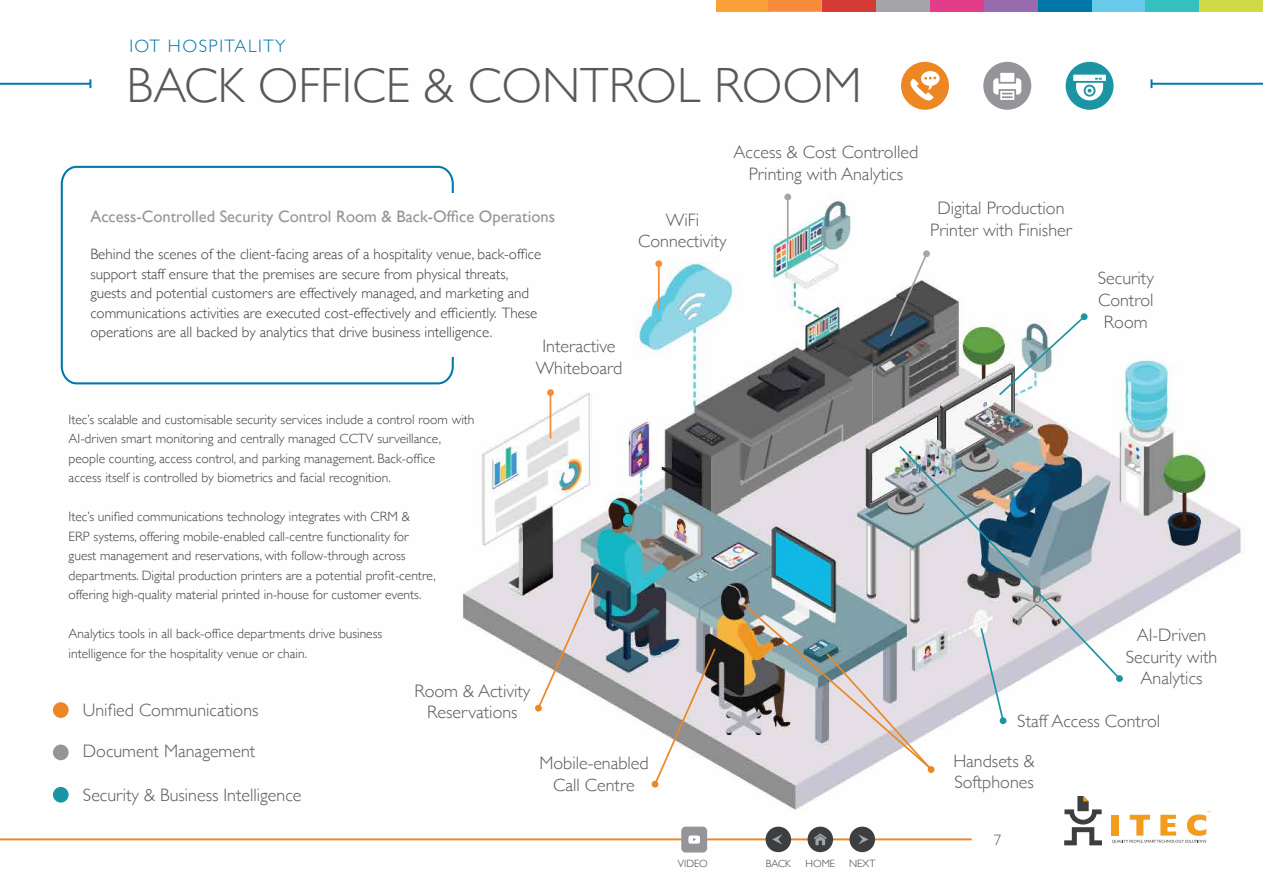
<style>
.page{position:relative;width:1263px;height:893px;background:#fff}
.page>*{position:absolute;margin:0;border:0;box-sizing:border-box;transform-origin:0 0}
.t1{font:300 49.5px "Gill Sans";color:#58595b}
.t2{font:300 18px/21.6px "Gill Sans";color:#58595b;text-align:center}
.t3{font:300 18px "Gill Sans";letter-spacing:.085em;color:#0077a9}
.t4{font:16.5px "Gill Sans";color:#939598}
.t5{font:300 15px/19.5px "Gill Sans";color:#3d3e40}
.t6{font:300 15px "Gill Sans";color:#58595b}
.t7{font:300 13.5px/19.5px "Gill Sans";color:#3d3e40}
.t8{font:300 10.5px "Gill Sans";color:#3d3e40}
</style>
<div class="page">
<img style="left:35px;top:79px;width:1228px;height:774px">
<svg style="left:60px;top:165px;width:395px;height:220px"></svg>
<div style="left:442px;top:194px;width:22px;height:163px;background:#fff"></div>
<div style="left:876px;top:0;width:54px;height:12px;background:#a4a5a9"></div>
<div style="left:984px;top:0;width:53px;height:12px;background:#976cae"></div>
<div style="left:1091px;top:0;width:54px;height:12px;background:#68caea"></div>
<div style="left:715px;top:0;width:54px;height:12px;background:#f9a138"></div>
<svg style="left:768px;top:0;width:54px;height:12px"></svg>
<div style="left:822px;top:0;width:54px;height:12px;background:#d53a37"></div>
<div style="left:930px;top:0;width:54px;height:12px;background:#e33d8a"></div>
<div style="left:1037px;top:0;width:54px;height:12px;background:#0077a9"></div>
<div style="left:1145px;top:0;width:54px;height:12px;background:#35bfc0"></div>
<div style="left:1199px;top:0;width:64px;height:12px;background:#d1d944"></div>
<hr style="left:0;top:838px;width:972px;height:2px;background:#ec8724">
<svg style="left:1112px;top:811px;width:98px;height:32px"></svg>
<svg style="left:1064px;top:796px;width:38px;height:49px"></svg>
<div style="left:53px;top:787px;width:16px;height:16px;background:#1d94a3;border-radius:50%"></div>
<div style="left:53px;top:745px;width:16px;height:15px;background:#939598;border-radius:50%"></div>
<div style="left:53px;top:702px;width:16px;height:16px;background:#ec8724;border-radius:50%"></div>
<div style="left:849px;top:827px;width:26px;height:25px;background:#3d3e40;border-radius:50%"></div>
<div style="left:807px;top:827px;width:26px;height:25px;background:#3d3e40;border-radius:50%"></div>
<div style="left:765px;top:827px;width:26px;height:25px;background:#3d3e40;border-radius:50%"></div>
<svg style="left:858px;top:834px;width:10px;height:10px"></svg>
<svg style="left:772px;top:834px;width:10px;height:10px"></svg>
<svg style="left:814px;top:833px;width:13px;height:12px"></svg>
<hr style="left:1151px;top:83px;width:112px;height:2px;background:#0077a9">
<svg style="left:1150px;top:79px;width:2px;height:9px"></svg>
<hr style="left:0;top:83px;width:90px;height:2px;background:#0077a9">
<svg style="left:89px;top:79px;width:2px;height:9px"></svg>
<svg style="left:1063px;top:61px;width:53px;height:51px"></svg>
<svg style="left:981px;top:61px;width:52px;height:51px"></svg>
<svg style="left:899px;top:61px;width:52px;height:51px"></svg>
<div style="left:681px;top:827px;width:26px;height:25px;background:#949499;border-radius:4px"></div>
<svg style="left:688px;top:835px;width:12px;height:9px"></svg>
<hr style="left:658px;top:264px;width:2px;height:45px;background:#f68b39">
<div style="left:655px;top:260px;width:7px;height:7px;background:#f68b39;border-radius:50%"></div>
<hr style="left:550px;top:393px;width:1px;height:45px;background:#f68b39">
<div style="left:547px;top:389px;width:7px;height:7px;background:#f68b39;border-radius:50%"></div>
<svg style="left:997px;top:314px;width:89px;height:83px"></svg>
<div style="left:1081px;top:313px;width:6px;height:7px;background:#1d94a3;border-radius:50%"></div>
<svg style="left:979px;top:681px;width:26px;height:42px"></svg>
<div style="left:1000px;top:717px;width:6px;height:7px;background:#1d94a3;border-radius:50%"></div>
<img style="left:897px;top:444px;width:225px;height:237px">
<div style="left:1116px;top:675px;width:7px;height:7px;background:#1d94a3;border-radius:50%"></div>
<svg style="left:653px;top:647px;width:64px;height:139px"></svg>
<div style="left:652px;top:781px;width:6px;height:7px;background:#ec8724;border-radius:50%"></div>
<svg style="left:536px;top:571px;width:64px;height:139px"></svg>
<div style="left:535px;top:705px;width:7px;height:7px;background:#ec8724;border-radius:50%"></div>
<img style="left:741px;top:601px;width:192px;height:171px">
<svg style="left:889px;top:252px;width:40px;height:86px"></svg>
<div style="left:923px;top:250px;width:7px;height:7px;background:#a4a5a9;border-radius:50%"></div>
<hr style="left:787px;top:197px;width:2px;height:47px;background:#a4a5a9">
<div style="left:784px;top:194px;width:7px;height:6px;background:#a4a5a9;border-radius:50%"></div>
<h2 class="t3" style="left:129px;top:31px;width:158px">IOT HOSPITALITY</h2>
<h1 class="t1" style="left:126px;top:47px;width:737px">BACK OFFICE &amp; CONTROL ROOM</h1>
<p class="t4" style="left:90px;top:206px;width:466px">Access-Controlled Security Control Room &amp; Back-Office Operations</p>
<p class="t5" style="left:90px;top:244px;width:452px">Behind the scenes of the client-facing areas of a hospitality venue, back-office support staff ensure that the premises are secure from physical threats, guests and potential customers are effectively managed, and marketing and communications activities are executed cost-effectively and efficiently. These operations are all backed by analytics that drive business intelligence.</p>
<h2 class="t2" style="left:536px;top:334px;width:88px">Interactive<br>Whiteboard</h2>
<h2 class="t2" style="left:733px;top:141px;width:186px">Access &amp; Cost Controlled<br>Printing with Analytics</h2>
<h2 class="t2" style="left:638px;top:208px;width:90px">WiFi<br>Connectivity</h2>
<h2 class="t2" style="left:930px;top:197px;width:143px">Digital Production<br>Printer with Finisher</h2>
<h2 class="t2" style="left:1098px;top:267px;width:58px">Security<br>Control<br>Room</h2>
<p class="t7" style="left:69px;top:409px;width:407px">Itec’s scalable and customisable security services include a control room with AI-driven smart monitoring and centrally managed CCTV surveillance, people counting, access control, and parking management. Back-office<br>access itself is controlled by biometrics and facial recognition.</p>
<p class="t7" style="left:69px;top:507px;width:369px">Itec’s unified communications technology integrates with CRM &amp;<br>ERP systems, offering mobile-enabled call-centre functionality for guest management and reservations, with follow-through across departments. Digital production printers are a potential profit-centre, offering high-quality material printed in-house for customer events.</p>
<p class="t7" style="left:69px;top:624px;width:315px">Analytics tools in all back-office departments drive business intelligence for the hospitality venue or chain.</p>
<h2 class="t2" style="left:83px;top:699px;width:177px">Unified Communications</h2>
<h2 class="t2" style="left:83px;top:740px;width:174px">Document Management</h2>
<h2 class="t2" style="left:83px;top:784px;width:220px">Security &amp; Business Intelligence</h2>
<h2 class="t2" style="left:414px;top:679px;width:118px">Room &amp; Activity<br>Reservations</h2>
<h2 class="t2" style="left:539px;top:751px;width:111px">Mobile-enabled<br>Call Centre</h2>
<p class="t8" style="left:678px;top:855px;width:31px">VIDEO</p>
<p class="t8" style="left:766px;top:855px;width:26px">BACK</p>
<p class="t8" style="left:805px;top:855px;width:31px">HOME</p>
<p class="t8" style="left:849px;top:855px;width:28px">NEXT</p>
<h2 class="t2" style="left:1126px;top:624px;width:93px">AI-Driven<br>Security with<br>Analytics</h2>
<h2 class="t2" style="left:1017px;top:709px;width:144px">Staff Access Control</h2>
<h2 class="t2" style="left:953px;top:749px;width:83px;text-align:left">Handsets &amp;<br>Softphones</h2>
<p class="t6" style="left:994px;top:828px;width:9px">7</p>
</div>
